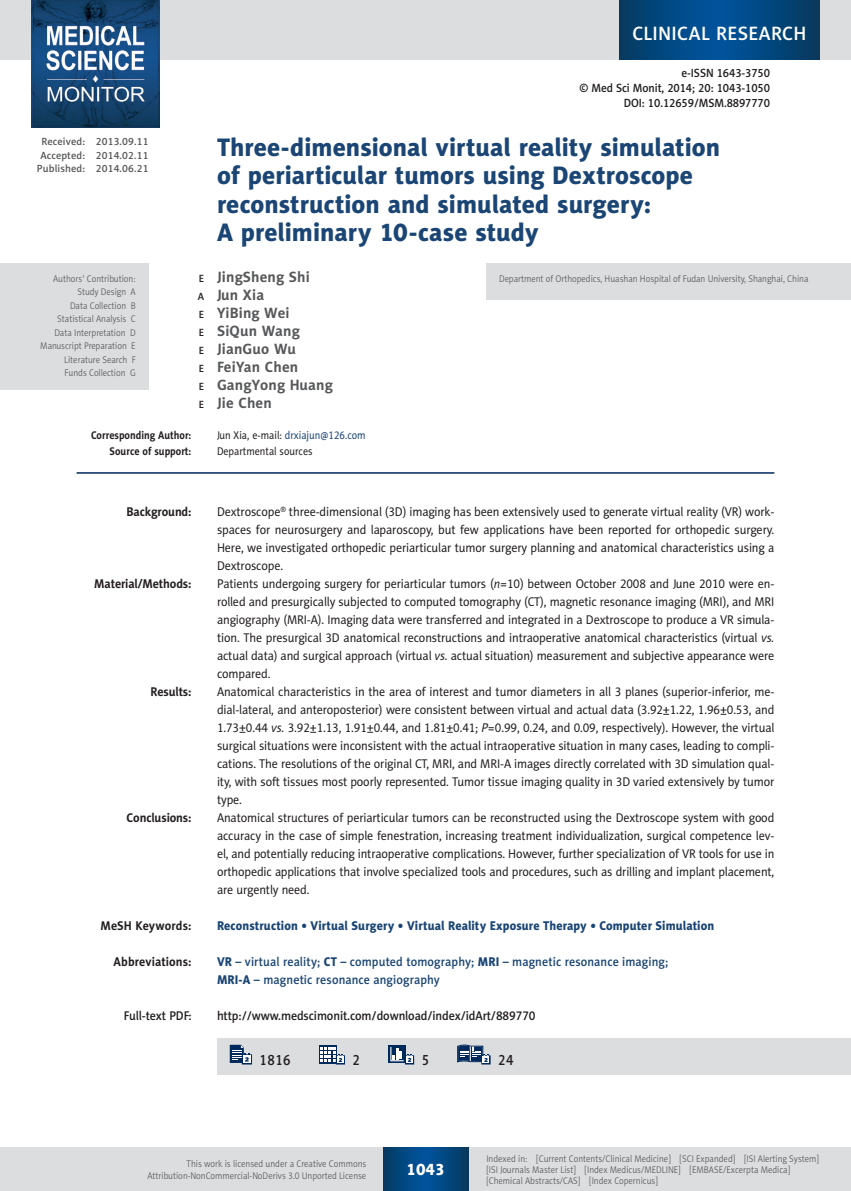
<style>
.page{position:relative;width:851px;height:1191px;background:#fff}
.page>*{position:absolute;margin:0;border:0;box-sizing:border-box;transform-origin:0 0}
.MSM_Tytul{font:25.5px/28.5px "Naomi Sans EFN Heavy";color:#1a4574}
.t1{font:19.5px "Naomi Sans EFN Medium";letter-spacing:.015em;color:#fff}
.t2{font:16.5px "Naomi Sans EFN Heavy";color:#fff}
.MSM_Autorzy{font:700 15px "Naomi Sans EFN";letter-spacing:.01em;color:#57585a}
.MSM_dane{font:15px "Naomi Sans EFN Medium";letter-spacing:.03em;color:#231f20;scale:.9 1}
.MSM_Summary_body{font:12.75px/18px "Naomi Sans EFN";letter-spacing:-.01em;color:#231f20;text-align:justify;scale:.95 1}
.MSM_keywords{font:12.75px/18px "Naomi Sans EFN Medium";letter-spacing:.005em;color:#1a4574;scale:.95 1}
.MSM_keywords-2{font:12.75px "Naomi Sans EFN Heavy";letter-spacing:.005em;color:#1a4574;scale:.95 1}
.MSM_full_text_pdf{font:12.75px "Naomi Sans EFN Medium";letter-spacing:-.01em;color:#231f20;scale:.95 1}
.MSM_Summary_body-2{font:700 12.75px "Naomi Sans EFN";letter-spacing:-.01em;color:#231f20;scale:.95 1}
.MSM_keywords-3{font:700 12.75px "Naomi Sans EFN";letter-spacing:.005em;color:#231f20;scale:.95 1}
.MSM_full_text_pdf-2{font:12px "Naomi Sans EFN Medium";letter-spacing:-.01em;color:#231f20;scale:.95 1}
.MSM_Adres{font:11.25px "Naomi Sans EFN";color:#1a4574;scale:.9 1}
.MSM_Adres-2{font:700 11.25px "Naomi Sans EFN";color:#231f20;scale:.9 1}
.MSM_Support{font:11.25px "Naomi Sans EFN";color:#231f20;scale:.9 1}
.MSM_Support-2{font:700 11.25px "Naomi Sans EFN";color:#231f20;scale:.9 1}
.t3{font:10.5px "Naomi Sans EFN Medium";letter-spacing:.01em;color:#57585a}
.MSM_Afiliacja{font:9.75px/11.2px "Naomi Sans EFN Light";color:#57585a;scale:.9 1}
.s1{font-family:"Naomi Sans EFN Medium";font-weight:400;font-size:10.5px;color:#231f20}
.s2{color:#231f20}
.s3{font-style:italic}
.s4{font-family:"Naomi Sans EFN Heavy"}
</style>
<div class="page">
<div style="left:217px;top:1038px;width:633px;height:36px;background:#dcdddf"></div>
<svg style="left:230px;top:1044px;width:22px;height:20px"></svg>
<div style="left:319px;top:1045px;width:17px;height:18px;background:#00295c"></div>
<svg style="left:320px;top:1046px;width:25px;height:18px"></svg>
<div style="left:388px;top:1045px;width:18px;height:18px;background:#00295c"></div>
<svg style="left:390px;top:1047px;width:24px;height:17px"></svg>
<svg style="left:457px;top:1044px;width:33px;height:20px"></svg>
<hr style="left:77px;top:472px;width:697px;height:2px;background:#00295c">
<div style="left:0;top:264px;width:148px;height:126px;background:#dcdddf"></div>
<div style="left:486px;top:264px;width:364px;height:36px;background:#dcdddf"></div>
<div style="left:0;top:1148px;width:850px;height:43px;background:#dcdddf"></div>
<svg style="left:383px;top:1147px;width:85px;height:43px;background:#02477e"></svg>
<div style="left:0;top:0;width:850px;height:60px;background:#dcdddf"></div>
<svg style="left:619px;top:0;width:200px;height:60px;background:#02477e"></svg>
<img style="left:32px;top:0;width:127px;height:128px">
<h2 class="t1" style="left:632px;top:22px;width:175px">CLINICAL RESEARCH</h2>
<p class="t3" style="left:41px;top:136px;width:109px">Received: 2013.09.11</p>
<p class="t3" style="left:40px;top:149px;width:110px">Accepted: 2014.02.11</p>
<p class="t3" style="left:37px;top:163px;width:113px">Published: 2014.06.21</p>
<p class="MSM_Afiliacja" style="left:53px;top:273px;width:93px">Authors’ Contribution:</p>
<p class="MSM_Afiliacja" style="left:77px;top:286px;width:66px">Study Design A</p>
<p class="MSM_Afiliacja" style="left:70px;top:300px;width:74px">Data Collection B</p>
<p class="MSM_Afiliacja" style="left:57px;top:313px;width:89px">Statistical Analysis C</p>
<p class="MSM_Afiliacja" style="left:54px;top:327px;width:92px">Data Interpretation D</p>
<p class="MSM_Afiliacja" style="left:40px;top:340px;width:107px">Manuscript Preparation E</p>
<p class="MSM_Afiliacja" style="left:64px;top:354px;width:81px">Literature Search F</p>
<p class="MSM_Afiliacja" style="left:65px;top:367px;width:80px">Funds Collection G</p>
<p class="MSM_full_text_pdf-2" style="left:681px;top:66px;width:95px">e-ISSN 1643-3750</p>
<p class="MSM_full_text_pdf-2" style="left:579px;top:81px;width:202px">© Med Sci Monit, 2014; 20: 1043-1050</p>
<p class="MSM_full_text_pdf-2" style="left:623px;top:96px;width:155px">DOI: 10.12659/MSM.8897770</p>
<p class="MSM_Tytul" style="left:217px;top:132px;width:504px">Three-dimensional virtual reality simulation of periarticular tumors using Dextroscope reconstruction and simulated surgery:<br>A preliminary 10-case study</p>
<p class="MSM_Autorzy" style="left:199px;top:268px;width:113px"><span class="s1">E</span> JingSheng Shi</p>
<p class="MSM_Autorzy" style="left:198px;top:286px;width:68px"><span class="s1">A</span> Jun Xia</p>
<p class="MSM_Autorzy" style="left:199px;top:304px;width:92px"><span class="s1">E</span> YiBing Wei</p>
<p class="MSM_Autorzy" style="left:199px;top:322px;width:102px"><span class="s1">E</span> SiQun Wang</p>
<p class="MSM_Autorzy" style="left:199px;top:340px;width:99px"><span class="s1">E</span> JianGuo Wu</p>
<p class="MSM_Autorzy" style="left:199px;top:358px;width:101px"><span class="s1">E</span> FeiYan Chen</p>
<p class="MSM_Autorzy" style="left:199px;top:376px;width:135px"><span class="s1">E</span> GangYong Huang</p>
<p class="MSM_Autorzy" style="left:199px;top:394px;width:74px"><span class="s1">E</span> Jie Chen</p>
<p class="MSM_Afiliacja" style="left:499px;top:273px;width:345px">Department of Orthopedics, Huashan Hospital of Fudan University, Shanghai, China</p>
<p class="MSM_Adres-2" style="left:91px;top:429px;width:113px">Corresponding Author:</p>
<p class="MSM_Adres" style="left:217px;top:429px;width:167px"><span class="s2">Jun Xia, e-mail:</span> drxiajun@126.com</p>
<p class="MSM_Support-2" style="left:110px;top:445px;width:92px">Source of support:</p>
<p class="MSM_Support" style="left:217px;top:445px;width:108px">Departmental sources</p>
<p class="MSM_Summary_body-2" style="left:126px;top:504px;width:70px">Background:</p>
<p class="MSM_Summary_body" style="left:217px;top:503px;width:588px">Dextroscope<sup>®</sup> three-dimensional (3D) imaging has been extensively used to generate virtual reality (VR) work&shy;spaces for neurosurgery and laparoscopy, but few applications have been reported for orthopedic surgery.<br>Here, we investigated orthopedic periarticular tumor surgery planning and anatomical characteristics using a Dextroscope.</p>
<p class="MSM_Summary_body-2" style="left:94px;top:576px;width:104px">Material/Methods:</p>
<p class="MSM_Summary_body" style="left:217px;top:575px;width:588px">Patients undergoing surgery for periarticular tumors (<span class="s3">n</span>=10) between October 2008 and June 2010 were en&shy;rolled and presurgically subjected to computed tomography (CT), magnetic resonance imaging (MRI), and MRI angiography (MRI-A). Imaging data were transferred and integrated in a Dextroscope to produce a VR simula&shy;tion. The presurgical 3D anatomical reconstructions and intraoperative anatomical characteristics (virtual <span class="s3">vs. </span>actual data) and surgical approach (virtual <span class="s3">vs.</span> actual situation) measurement and subjective appearance were compared.</p>
<p class="MSM_Summary_body-2" style="left:150px;top:684px;width:45px">Results:</p>
<p class="MSM_Summary_body" style="left:217px;top:683px;width:588px">Anatomical characteristics in the area of interest and tumor diameters in all 3 planes (superior-inferior, me&shy;dial-lateral, and anteroposterior) were consistent between virtual and actual data (3.92±1.22, 1.96±0.53, and 1.73±0.44 <span class="s3">vs.</span> 3.92±1.13, 1.91±0.44, and 1.81±0.41; <span class="s3">P</span>=0.99, 0.24, and 0.09, respectively). However, the virtual surgical situations were inconsistent with the actual intraoperative situation in many cases, leading to compli&shy;cations. The resolutions of the original CT, MRI, and MRI-A images directly correlated with 3D simulation qual&shy;ity, with soft tissues most poorly represented. Tumor tissue imaging quality in 3D varied extensively by tumor type.</p>
<p class="MSM_Summary_body-2" style="left:127px;top:810px;width:70px">Conclusions:</p>
<p class="MSM_Summary_body" style="left:217px;top:809px;width:588px">Anatomical structures of periarticular tumors can be reconstructed using the Dextroscope system with good accuracy in the case of simple fenestration, increasing treatment individualization, surgical competence lev&shy;el, and potentially reducing intraoperative complications. However, further specialization of VR tools for use in orthopedic applications that involve specialized tools and procedures, such as drilling and implant placement, are urgently need.</p>
<p class="MSM_keywords-3" style="left:100px;top:918px;width:97px">MeSH Keywords:</p>
<p class="MSM_keywords-2" style="left:217px;top:918px;width:525px">Reconstruction • Virtual Surgery • Virtual Reality Exposure Therapy • Computer Simulation</p>
<p class="MSM_keywords-3" style="left:114px;top:954px;width:83px">Abbreviations:</p>
<p class="MSM_keywords" style="left:217px;top:952px;width:476px"><span class="s4">VR</span> – virtual reality; <span class="s4">CT</span> – computed tomography; <span class="s4">MRI</span> – magnetic resonance imaging;<br><span class="s4">MRI-A</span> – magnetic resonance angiography</p>
<p class="MSM_full_text_pdf" style="left:124px;top:1008px;width:73px">Full-text PDF:</p>
<p class="MSM_full_text_pdf" style="left:217px;top:1008px;width:337px">http://www.medscimonit.com/download/index/idArt/889770</p>
<p class="MSM_dane" style="left:259px;top:1050px;width:36px">1816</p>
<p class="MSM_dane" style="left:352px;top:1050px;width:10px">2</p>
<p class="MSM_dane" style="left:421px;top:1050px;width:10px">5</p>
<p class="MSM_dane" style="left:498px;top:1050px;width:19px">24</p>
<p class="MSM_Afiliacja" style="left:147px;top:1158px;width:245px;text-align:right">This work is licensed under a Creative Commons<br>Attribution-NonCommercial-NoDerivs 3.0 Unported License</p>
<p class="t2" style="left:406px;top:1159px;width:40px">1043</p>
<p class="MSM_Afiliacja" style="left:486px;top:1152px;width:371px">Indexed in: [Current Contents/Clinical Medicine] [SCI Expanded] [ISI Alerting System] [ISI Journals Master List] [Index Medicus/MEDLINE] [EMBASE/Excerpta Medica] [Chemical Abstracts/CAS] [Index Copernicus]</p>
</div>
